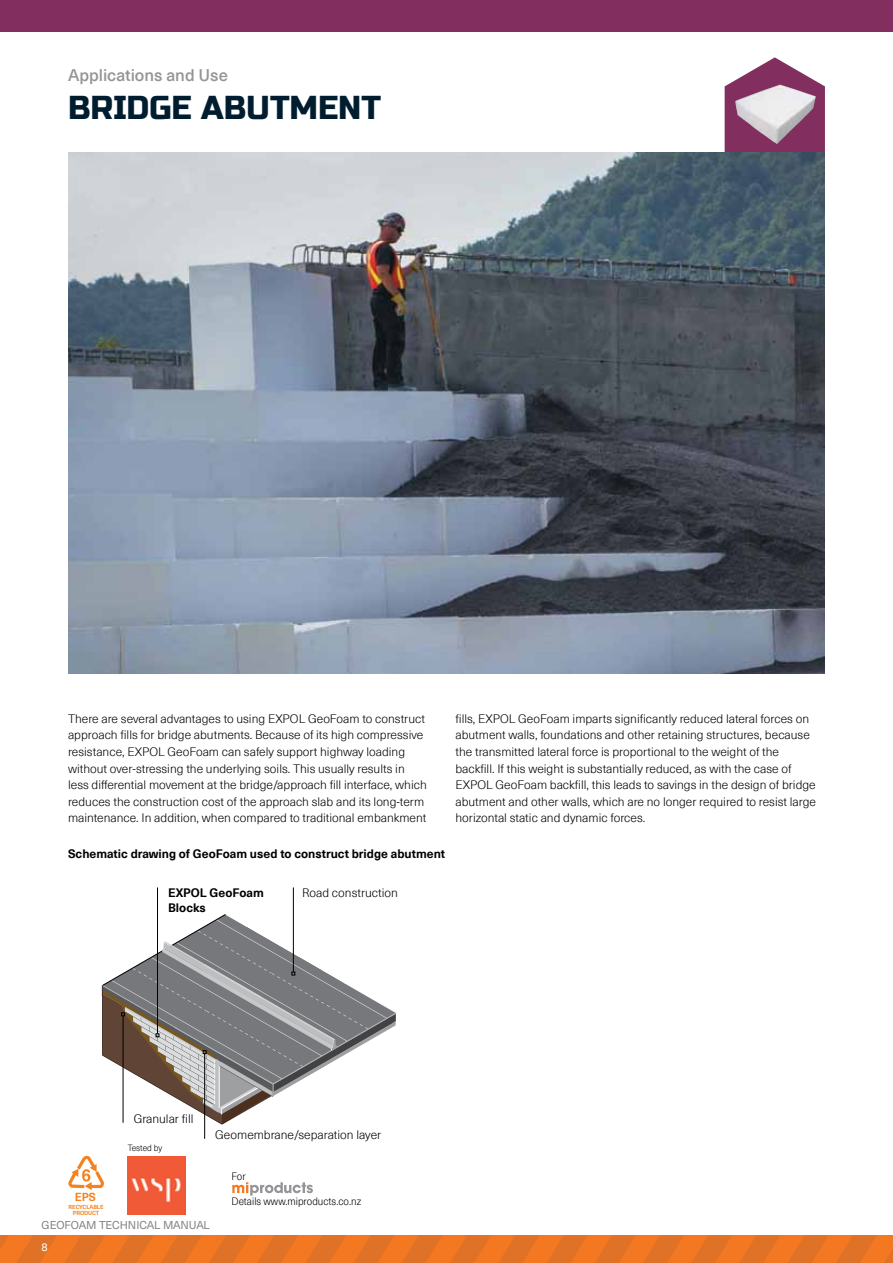
<style>
.page{position:relative;width:893px;height:1263px;background:#fff}
.page>*{position:absolute;margin:0;border:0;box-sizing:border-box;transform-origin:0 0}
.t1{font:33px "Russo One";color:#001d30;scale:.96 1}
.t2{font:500 16.5px "Neue Haas Unica Pro";color:#939598}
.t3{font:300 12px/16.5px "Neue Haas Unica Pro";color:#000}
.t4{font:700 12px "Neue Haas Unica Pro";color:#000}
.t5{font:700 11.4px "Neue Haas Unica Pro";color:#f58220}
.t6{font:11.1px "Neue Haas Unica Pro";letter-spacing:-.02em;color:#808285}
.t7{font:11.1px "Neue Haas Unica Pro";color:#fff}
.t8{font:300 10.5px "Neue Haas Unica Pro";color:#000;scale:.94 1}
.t9{font:300 8.85px "Neue Haas Unica Pro";letter-spacing:-.005em;color:#000;scale:.94 1}
.t10{font:700 5.7px/6.4px "Neue Haas Unica Pro";letter-spacing:-.01em;color:#f58220;text-align:right}
</style>
<div class="page">
<div style="left:0;top:1235px;width:893px;height:28px;background:#f47721"></div>
<svg style="left:0;top:1235px;width:8px;height:14px"></svg>
<svg style="left:16px;top:1235px;width:41px;height:28px"></svg>
<svg style="left:65px;top:1235px;width:40px;height:28px"></svg>
<svg style="left:113px;top:1235px;width:40px;height:28px"></svg>
<svg style="left:161px;top:1235px;width:40px;height:28px"></svg>
<svg style="left:209px;top:1235px;width:40px;height:28px"></svg>
<svg style="left:257px;top:1235px;width:41px;height:28px"></svg>
<svg style="left:306px;top:1235px;width:40px;height:28px"></svg>
<svg style="left:354px;top:1235px;width:40px;height:28px"></svg>
<svg style="left:402px;top:1235px;width:40px;height:28px"></svg>
<svg style="left:450px;top:1235px;width:41px;height:28px"></svg>
<svg style="left:499px;top:1235px;width:40px;height:28px"></svg>
<svg style="left:547px;top:1235px;width:40px;height:28px"></svg>
<svg style="left:595px;top:1235px;width:40px;height:28px"></svg>
<svg style="left:643px;top:1235px;width:40px;height:28px"></svg>
<svg style="left:691px;top:1235px;width:41px;height:28px"></svg>
<svg style="left:740px;top:1235px;width:40px;height:28px"></svg>
<svg style="left:788px;top:1235px;width:40px;height:28px"></svg>
<svg style="left:836px;top:1235px;width:40px;height:28px"></svg>
<svg style="left:884px;top:1249px;width:9px;height:14px"></svg>
<svg style="left:725px;top:57px;width:100px;height:95px"></svg>
<img style="left:735px;top:85px;width:81px;height:59px">
<img style="left:68px;top:152px;width:757px;height:522px">
<hr style="left:293px;top:887px;width:1px;height:85px;background:#000">
<hr style="left:157px;top:887px;width:1px;height:147px;background:#000">
<hr style="left:204px;top:1053px;width:1px;height:86px;background:#000">
<svg style="left:101px;top:914px;width:295px;height:211px"></svg>
<div style="left:0;top:0;width:893px;height:31px;background:#822f60"></div>
<svg style="left:232px;top:1182px;width:81px;height:14px"></svg>
<img style="left:128px;top:1157px;width:57px;height:57px">
<svg style="left:68px;top:1155px;width:36px;height:35px"></svg>
<h2 class="t2" style="left:68px;top:65px;width:161px">Applications and Use</h2>
<h1 class="t1" style="left:68px;top:89px;width:210px">BRIDGE ABUTMENT</h1>
<p class="t3" style="left:68px;top:711px;width:360px">There are several advantages to using EXPOL GeoFoam to construct approach fills for bridge abutments. Because of its high compressive resistance, EXPOL GeoFoam can safely support highway loading without over-stressing the underlying soils. This usually results in less differential movement at the bridge/approach fill interface, which reduces the construction cost of the approach slab and its long-term maintenance. In addition, when compared to traditional embankment</p>
<p class="t3" style="left:455px;top:711px;width:362px">fills, EXPOL GeoFoam imparts significantly reduced lateral forces on abutment walls, foundations and other retaining structures, because the transmitted lateral force is proportional to the weight of the backfill. If this weight is substantially reduced, as with the case of EXPOL GeoFoam backfill, this leads to savings in the design of bridge abutment and other walls, which are no longer required to resist large horizontal static and dynamic forces.</p>
<p class="t4" style="left:68px;top:846px;width:379px">Schematic drawing of GeoFoam used to construct bridge abutment</p>
<p class="t4" style="left:168px;top:885px;width:97px">EXPOL GeoFoam</p>
<p class="t3" style="left:302px;top:884px;width:97px">Road construction</p>
<p class="t4" style="left:168px;top:900px;width:39px">Blocks</p>
<p class="t5" style="left:75px;top:1190px;width:22px">EPS</p>
<p class="t10" style="left:69px;top:1204px;width:33px">recyclABLE product</p>
<p class="t3" style="left:134px;top:1111px;width:61px">Granular fill</p>
<p class="t9" style="left:128px;top:1143px;width:38px">Tested by</p>
<p class="t3" style="left:215px;top:1126px;width:167px">Geomembrane/separation layer</p>
<p class="t8" style="left:231px;top:1170px;width:17px">For</p>
<p class="t8" style="left:231px;top:1195px;width:140px">Details www.miproducts.co.nz</p>
<p class="t6" style="left:42px;top:1218px;width:170px">GEOFOAM TECHNICAL MANUAL</p>
<p class="t7" style="left:42px;top:1240px;width:8px">8</p>
</div>
